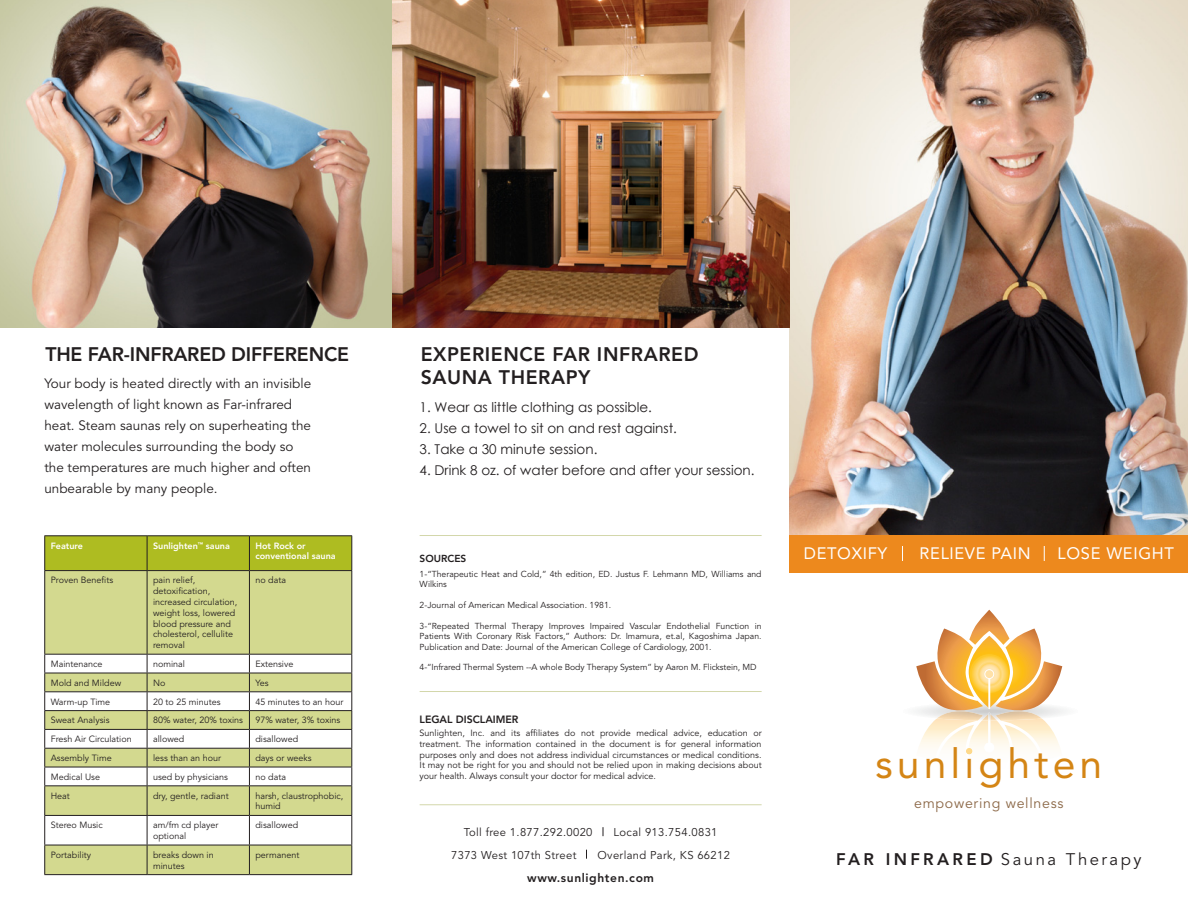
<style>
.page{position:relative;width:1188px;height:918px;background:#fff}
.page>*{position:absolute;margin:0;border:0;box-sizing:border-box;transform-origin:0 0}
.t1{font:40.95px "Avenir LT Std";letter-spacing:.1em;color:#d48515}
.t2{font:800 19.5px/23.4px "Avenir LT Std";letter-spacing:.03em;color:#231f20}
.t3{font:800 19.5px "Avenir LT Std";letter-spacing:-.01em;color:#231f20}
.t4{font:16.65px "Avenir";letter-spacing:.15em;color:#231f20}
.t5{font:16.5px "Avenir LT Std";letter-spacing:.04em;color:#fff}
.t6{font:14.1px "Avenir LT Std";letter-spacing:.05em;color:#8c6847}
.t7{font:13.5px/21px "Avenir LT Std";color:#231f20}
.t8{font:13.5px "Century Gothic";color:#231f20}
.t9{font:800 12px "Avenir";letter-spacing:.05em;color:#231f20}
.t10{font:11.25px "Avenir";letter-spacing:.03em;color:#231f20}
.t11{font:800 10.5px "Avenir";color:#231f20}
.t12{font:800 10.05px "Avenir";color:#231f20}
.t13{font:9px/10.8px "Avenir LT Std";color:#231f20}
.t14{font:9px/10.8px "Avenir";color:#231f20;text-align:justify}
.t15{font:800 9px/10.8px "Avenir LT Std";color:#fff}
.t16{font:8.7px/10.4px "Avenir";color:#231f20}
.s1{font-weight:800}
</style>
<div class="page">
<img style="left:790px;top:0;width:398px;height:535px">
<div style="left:790px;top:535px;width:398px;height:37px;background:#ed891d"></div>
<svg style="left:902px;top:546px;width:1px;height:15px"></svg>
<svg style="left:1044px;top:546px;width:1px;height:15px"></svg>
<img style="left:0;top:0;width:790px;height:328px">
<div style="left:45px;top:536px;width:306px;height:34px;background:#aebc21"></div>
<div style="left:45px;top:571px;width:306px;height:83px;background:#d3d98f"></div>
<hr style="left:44px;top:535px;width:103px;height:1px;background:#231f20">
<hr style="left:44px;top:536px;width:1px;height:34px;background:#231f20">
<hr style="left:147px;top:535px;width:102px;height:1px;background:#231f20">
<hr style="left:147px;top:536px;width:1px;height:34px;background:#231f20">
<hr style="left:249px;top:535px;width:103px;height:1px;background:#231f20">
<hr style="left:249px;top:536px;width:1px;height:34px;background:#231f20">
<hr style="left:351px;top:536px;width:1px;height:34px;background:#231f20">
<hr style="left:44px;top:570px;width:103px;height:1px;background:#231f20">
<hr style="left:44px;top:571px;width:1px;height:83px;background:#231f20">
<hr style="left:147px;top:570px;width:102px;height:1px;background:#231f20">
<hr style="left:147px;top:571px;width:1px;height:83px;background:#231f20">
<hr style="left:249px;top:570px;width:103px;height:1px;background:#231f20">
<hr style="left:249px;top:571px;width:1px;height:83px;background:#231f20">
<hr style="left:351px;top:571px;width:1px;height:83px;background:#231f20">
<svg style="left:44px;top:654px;width:308px;height:220px"></svg>
<hr style="left:44px;top:874px;width:103px;height:1px;background:#231f20">
<hr style="left:147px;top:874px;width:102px;height:1px;background:#231f20">
<hr style="left:249px;top:874px;width:103px;height:1px;background:#231f20">
<hr style="left:420px;top:691px;width:342px;height:1px;background:#d3d7ab">
<hr style="left:420px;top:535px;width:342px;height:1px;background:#d3d7ab">
<hr style="left:420px;top:804px;width:342px;height:1px;background:#d3d7ab">
<svg style="left:915px;top:610px;width:151px;height:145px"></svg>
<p class="t3" style="left:45px;top:342px;width:305px">THE FAR-INFRARED DIFFERENCE</p>
<p class="t7" style="left:44px;top:373px;width:268px">Your body is heated directly with an invisible wavelength of light known as Far-infrared heat. Steam saunas rely on superheating the water molecules surrounding the body so the temperatures are much higher and often unbearable by many people.</p>
<p class="t15" style="left:51px;top:540px;width:34px">Feature</p>
<p class="t15" style="left:153px;top:540px;width:78px">Sunlighten<sup>™</sup> sauna</p>
<p class="t15" style="left:255px;top:540px;width:82px">Hot Rock or conventional sauna</p>
<p class="t13" style="left:51px;top:575px;width:64px">Proven Benefits</p>
<p class="t13" style="left:153px;top:575px;width:86px">pain relief, detoxification, increased circulation, weight loss, lowered blood pressure and cholesterol, cellulite removal</p>
<p class="t13" style="left:255px;top:575px;width:32px">no data</p>
<p class="t13" style="left:51px;top:659px;width:53px">Maintenance</p>
<p class="t13" style="left:153px;top:659px;width:34px">nominal</p>
<p class="t13" style="left:255px;top:659px;width:40px">Extensive</p>
<p class="t13" style="left:51px;top:678px;width:72px">Mold and Mildew</p>
<p class="t13" style="left:153px;top:678px;width:14px">No</p>
<p class="t13" style="left:255px;top:678px;width:15px">Yes</p>
<p class="t13" style="left:51px;top:696px;width:61px">Warm-up Time</p>
<p class="t13" style="left:153px;top:696px;width:69px">20 to 25 minutes</p>
<p class="t13" style="left:255px;top:696px;width:90px">45 minutes to an hour</p>
<p class="t13" style="left:51px;top:715px;width:60px">Sweat Analysis</p>
<p class="t13" style="left:153px;top:715px;width:91px">80% water, 20% toxins</p>
<p class="t13" style="left:255px;top:715px;width:86px">97% water, 3% toxins</p>
<p class="t13" style="left:51px;top:734px;width:82px">Fresh Air Circulation</p>
<p class="t13" style="left:153px;top:734px;width:33px">allowed</p>
<p class="t13" style="left:255px;top:734px;width:44px">disallowed</p>
<p class="t13" style="left:51px;top:753px;width:62px">Assembly Time</p>
<p class="t13" style="left:153px;top:753px;width:70px">less than an hour</p>
<p class="t13" style="left:255px;top:753px;width:58px">days or weeks</p>
<p class="t13" style="left:51px;top:772px;width:51px">Medical Use</p>
<p class="t13" style="left:153px;top:772px;width:77px">used by physicians</p>
<p class="t13" style="left:255px;top:772px;width:32px">no data</p>
<p class="t13" style="left:51px;top:790px;width:21px">Heat</p>
<p class="t13" style="left:153px;top:790px;width:77px">dry, gentle, radiant</p>
<p class="t13" style="left:255px;top:790px;width:90px">harsh, claustrophobic, humid</p>
<p class="t13" style="left:51px;top:820px;width:54px">Stereo Music</p>
<p class="t13" style="left:153px;top:820px;width:67px">am/fm cd player optional</p>
<p class="t13" style="left:255px;top:820px;width:44px">disallowed</p>
<p class="t13" style="left:51px;top:850px;width:42px">Portability</p>
<p class="t13" style="left:153px;top:850px;width:62px">breaks down in minutes</p>
<p class="t13" style="left:255px;top:850px;width:45px">permanent</p>
<p class="t2" style="left:421px;top:342px;width:279px">EXPERIENCE FAR INFRARED<br>SAUNA THERAPY</p>
<p class="t8" style="left:420px;top:398px;width:234px">1. Wear as little clothing as possible.</p>
<p class="t8" style="left:420px;top:419px;width:259px">2. Use a towel to sit on and rest against.</p>
<p class="t8" style="left:420px;top:440px;width:179px">3. Take a 30 minute session.</p>
<p class="t8" style="left:420px;top:461px;width:337px">4. Drink 8 oz. of water before and after your session.</p>
<p class="t12" style="left:420px;top:553px;width:48px">SOURCES</p>
<p class="t16" style="left:420px;top:569px;width:343px">1-“Therapeutic Heat and Cold,” 4th edition, ED. Justus F. Lehmann MD, Williams and<br>Wilkins</p>
<p class="t16" style="left:420px;top:600px;width:193px">2-Journal of American Medical Association. 1981.</p>
<p class="t16" style="left:420px;top:621px;width:344px;text-align:justify">3-“Repeated Thermal Therapy Improves Impaired Vascular Endothelial Function in Patients With Coronary Risk Factors,” Authors: Dr. Imamura, et.al, Kagoshima Japan.<br>Publication and Date: Journal of the American College of Cardiology, 2001.</p>
<p class="t16" style="left:420px;top:662px;width:338px">4-“Infrared Thermal System --A whole Body Therapy System” by Aaron M. Flickstein, MD</p>
<p class="t11" style="left:420px;top:713px;width:100px">LEGAL DISCLAIMER</p>
<p class="t14" style="left:420px;top:728px;width:344px">Sunlighten, Inc. and its affiliates do not provide medical advice, education or treatment. The information contained in the document is for general information purposes only and does not address individual circumstances or medical conditions.<br>It may not be right for you and should not be relied upon in making decisions about your health. Always consult your doctor for medical advice.</p>
<p class="t10" style="left:464px;top:826px;width:130px">Toll free 1.877.292.0020</p>
<p class="t10" style="left:614px;top:826px;width:105px">Local 913.754.0831</p>
<p class="t10" style="left:451px;top:849px;width:127px">7373 West 107th Street</p>
<p class="t10" style="left:598px;top:849px;width:134px">Overland Park, KS 66212</p>
<p class="t9" style="left:527px;top:871px;width:128px">www.sunlighten.com</p>
<p class="t5" style="left:804px;top:544px;width:85px">DETOXIFY</p>
<p class="t5" style="left:919px;top:544px;width:113px">RELIEVE PAIN</p>
<p class="t5" style="left:1058px;top:544px;width:118px">LOSE WEIGHT</p>
<p class="t1" style="left:875px;top:740px;width:228px">sunlighten</p>
<p class="t6" style="left:914px;top:795px;width:151px">empowering wellness</p>
<p class="t4" style="left:836px;top:850px;width:307px"><span class="s1">FAR INFRARED</span> Sauna Therapy</p>
</div>
